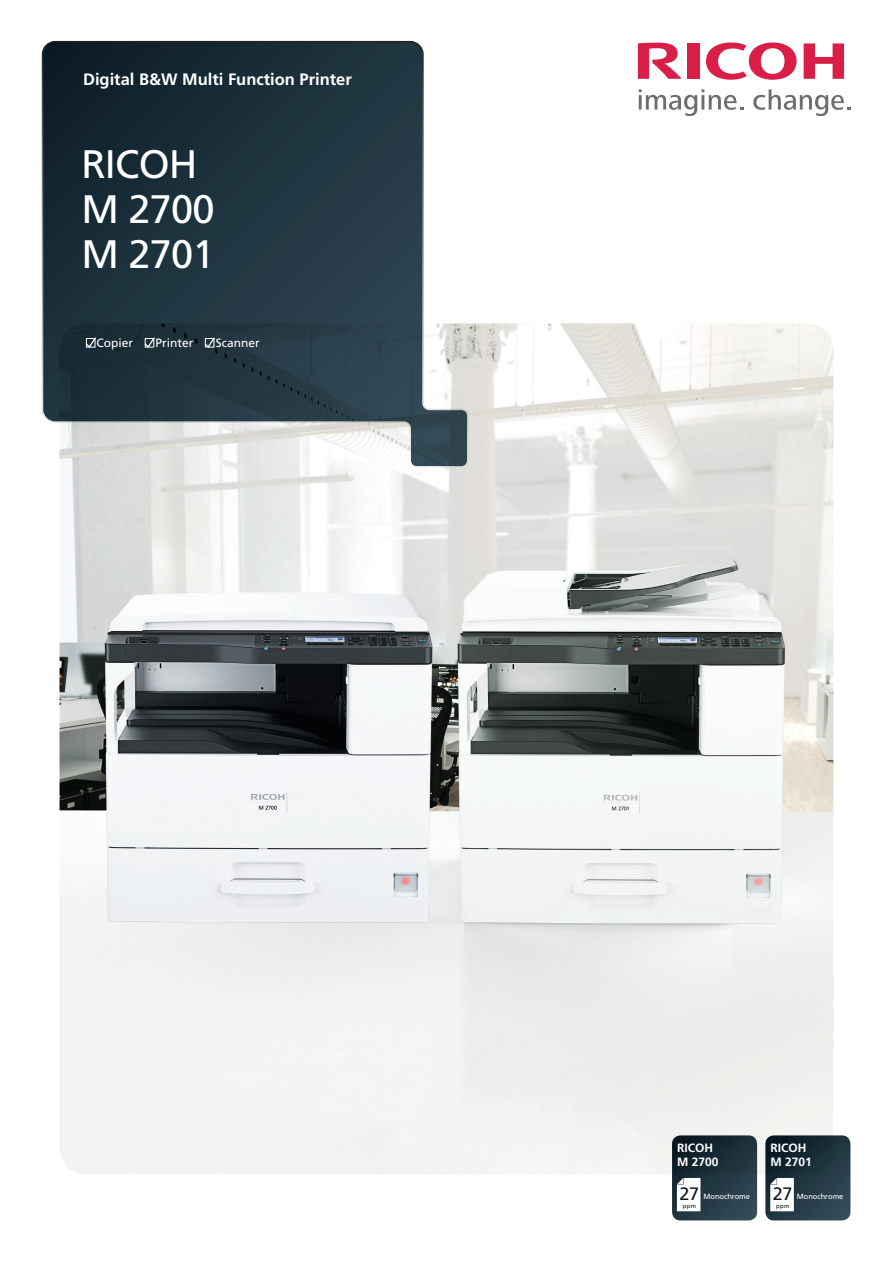
<style>
.page{position:relative;width:893px;height:1263px;background:#fff}
.page>*{position:absolute;margin:0;border:0;box-sizing:border-box;transform-origin:0 0}
.t1{font:39.75px/45px "Frutiger LT Std";letter-spacing:-.02em;color:#fff}
.t2{font:18px "Frutiger LT Std";color:#091821}
.t3{font:700 16.5px "Frutiger LT Std";color:#fff}
.t4{font:700 12px/13.5px "Frutiger LT Std";color:#fff}
.t5{font:12px "Frutiger LT Std";color:#fff}
.t6{font:7.5px "Frutiger LT Std";letter-spacing:-.005em;color:#fff}
.t7{font:6px "Frutiger LT Std";letter-spacing:.06em;color:#091821}
</style>
<div class="page">
<img style="left:60px;top:323px;width:773px;height:851px">
<svg style="left:672px;top:1135px;width:85px;height:85px;background:#20343f"></svg>
<svg style="left:41px;top:40px;width:428px;height:428px;background:#485861"></svg>
<svg style="left:677px;top:1178px;width:23px;height:33px"></svg>
<svg style="left:706px;top:43px;width:90px;height:37px"></svg>
<svg style="left:804px;top:43px;width:40px;height:36px"></svg>
<div style="left:687px;top:43px;width:12px;height:36px;background:#d91e47"></div>
<svg style="left:638px;top:43px;width:44px;height:36px"></svg>
<svg style="left:639px;top:89px;width:104px;height:27px"></svg>
<svg style="left:753px;top:89px;width:97px;height:27px"></svg>
<svg style="left:204px;top:336px;width:12px;height:13px"></svg>
<div style="left:205px;top:338px;width:9px;height:9px;border:1px solid #fff"></div>
<svg style="left:143px;top:336px;width:13px;height:13px"></svg>
<div style="left:145px;top:338px;width:9px;height:9px;border:1px solid #fff"></div>
<svg style="left:85px;top:336px;width:12px;height:13px"></svg>
<div style="left:86px;top:338px;width:9px;height:9px;border:1px solid #fff"></div>
<svg style="left:765px;top:1135px;width:85px;height:85px;background:#213540"></svg>
<svg style="left:770px;top:1178px;width:24px;height:33px"></svg>
<p class="t3" style="left:83px;top:70px;width:270px">Digital B&amp;W Multi Function Printer</p>
<h1 class="t1" style="left:81px;top:142px;width:135px">RICOH<br>M 2700<br>M 2701</h1>
<p class="t5" style="left:96px;top:336px;width:38px">Copier</p>
<p class="t5" style="left:155px;top:336px;width:40px">Printer</p>
<p class="t5" style="left:216px;top:336px;width:46px">Scanner</p>
<p class="t4" style="left:677px;top:1141px;width:43px">RICOH<br>M 2700</p>
<p class="t7" style="left:683px;top:1203px;width:15px">ppm</p>
<p class="t2" style="left:680px;top:1183px;width:21px">27</p>
<p class="t6" style="left:703px;top:1191px;width:48px">Monochrome</p>
<p class="t4" style="left:770px;top:1141px;width:43px">RICOH<br>M 2701</p>
<p class="t7" style="left:776px;top:1203px;width:15px">ppm</p>
<p class="t2" style="left:773px;top:1183px;width:21px">27</p>
<p class="t6" style="left:797px;top:1191px;width:48px">Monochrome</p>
</div>
